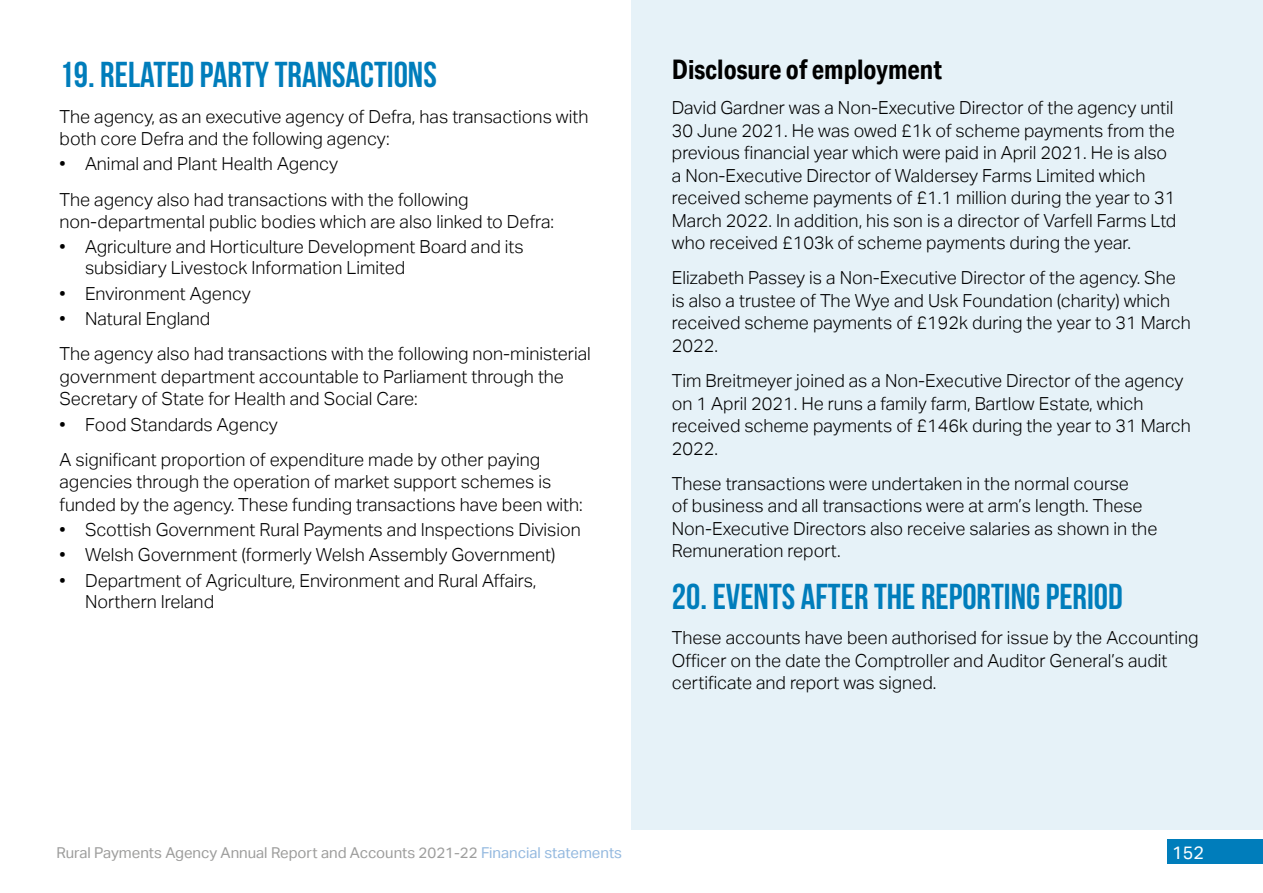
<style>
.page{position:relative;width:1263px;height:893px;background:#fff}
.page>*{position:absolute;margin:0;border:0;box-sizing:border-box;transform-origin:0 0}
.Header_2_BLUE{font:700 36px "Bebas Neue";color:#007dbb}
.Header_3__black{font:700 27px "Aktiv Grotesk Cd";color:#000}
.Body_text{font:300 18px/22.5px "Aktiv Grotesk";color:#000}
.Body_before_bullets{font:300 18px/22.5px "Aktiv Grotesk";color:#000}
.t1{font:18px "Aktiv Grotesk";color:#fff}
.t2{font:15px "Aktiv Grotesk";color:#9d9d9c}
.s1{color:#94b9df}
</style>
<div class="page">
<div style="left:1167px;top:840px;width:96px;height:24px;background:#007dbb"></div>
<div style="left:631px;top:0;width:632px;height:829px;background:#e6f2f8"></div>
<p class="Header_2_BLUE" style="left:60px;top:55px;width:379px">19. RELATED PARTY TRANSACTIONS</p>
<p class="Body_before_bullets" style="left:60px;top:105px;width:530px">The agency, as an executive agency of Defra, has transactions with both core Defra and the following agency:</p>
<p class="Body_text" style="left:60px;top:153px;width:280px">• Animal and Plant Health Agency</p>
<p class="Body_before_bullets" style="left:60px;top:188px;width:496px">The agency also had transactions with the following non-departmental public bodies which are also linked to Defra:</p>
<p class="Body_text" style="left:85px;top:237px;width:440px;line-height:21px;text-indent:-26px">• Agriculture and Horticulture Development Board and its subsidiary Livestock Information Limited</p>
<p class="Body_text" style="left:60px;top:282px;width:193px">• Environment Agency</p>
<p class="Body_text" style="left:60px;top:307px;width:152px">• Natural England</p>
<p class="Body_before_bullets" style="left:60px;top:343px;width:533px">The agency also had transactions with the following non-ministerial government department accountable to Parliament through the<br>Secretary of State for Health and Social Care:</p>
<p class="Body_text" style="left:60px;top:413px;width:220px">• Food Standards Agency</p>
<p class="Body_before_bullets" style="left:60px;top:448px;width:525px">A significant proportion of expenditure made by other paying agencies through the operation of market support schemes is funded by the agency. These funding transactions have been with:</p>
<p class="Body_text" style="left:60px;top:519px;width:523px">• Scottish Government Rural Payments and Inspections Division</p>
<p class="Body_text" style="left:60px;top:544px;width:497px">• Welsh Government (formerly Welsh Assembly Government)</p>
<p class="Body_text" style="left:85px;top:570px;width:453px;line-height:21px;text-indent:-26px">• Department of Agriculture, Environment and Rural Affairs,<br>Northern Ireland</p>
<p class="Header_3__black" style="left:672px;top:53px;width:272px">Disclosure of employment</p>
<p class="Body_text" style="left:672px;top:97px;width:506px">David Gardner was a Non-Executive Director of the agency until 30 June 2021. He was owed £1k of scheme payments from the previous financial year which were paid in April 2021. He is also a Non-Executive Director of Waldersey Farms Limited which received scheme payments of £1.1 million during the year to 31<br>March 2022. In addition, his son is a director of Varfell Farms Ltd who received £103k of scheme payments during the year.</p>
<p class="Body_text" style="left:672px;top:267px;width:520px">Elizabeth Passey is a Non-Executive Director of the agency. She is also a trustee of The Wye and Usk Foundation (charity) which received scheme payments of £192k during the year to 31 March 2022.</p>
<p class="Body_text" style="left:672px;top:370px;width:520px">Tim Breitmeyer joined as a Non-Executive Director of the agency on 1 April 2021. He runs a family farm, Bartlow Estate, which received scheme payments of £146k during the year to 31 March 2022.</p>
<p class="Body_text" style="left:672px;top:472px;width:487px">These transactions were undertaken in the normal course<br>of business and all transactions were at arm’s length. These Non-Executive Directors also receive salaries as shown in the Remuneration report.</p>
<p class="Header_2_BLUE" style="left:672px;top:577px;width:452px">20. EVENTS AFTER THE REPORTING PERIOD</p>
<p class="Body_text" style="left:672px;top:627px;width:528px">These accounts have been authorised for issue by the Accounting<br>Officer on the date the Comptroller and Auditor General’s audit certificate and report was signed.</p>
<p class="t2" style="left:56px;top:844px;width:567px">Rural Payments Agency Annual Report and Accounts 2021-22 <span class="s1">Financial statements</span></p>
<p class="t1" style="left:1172px;top:842px;width:33px">152</p>
</div>
